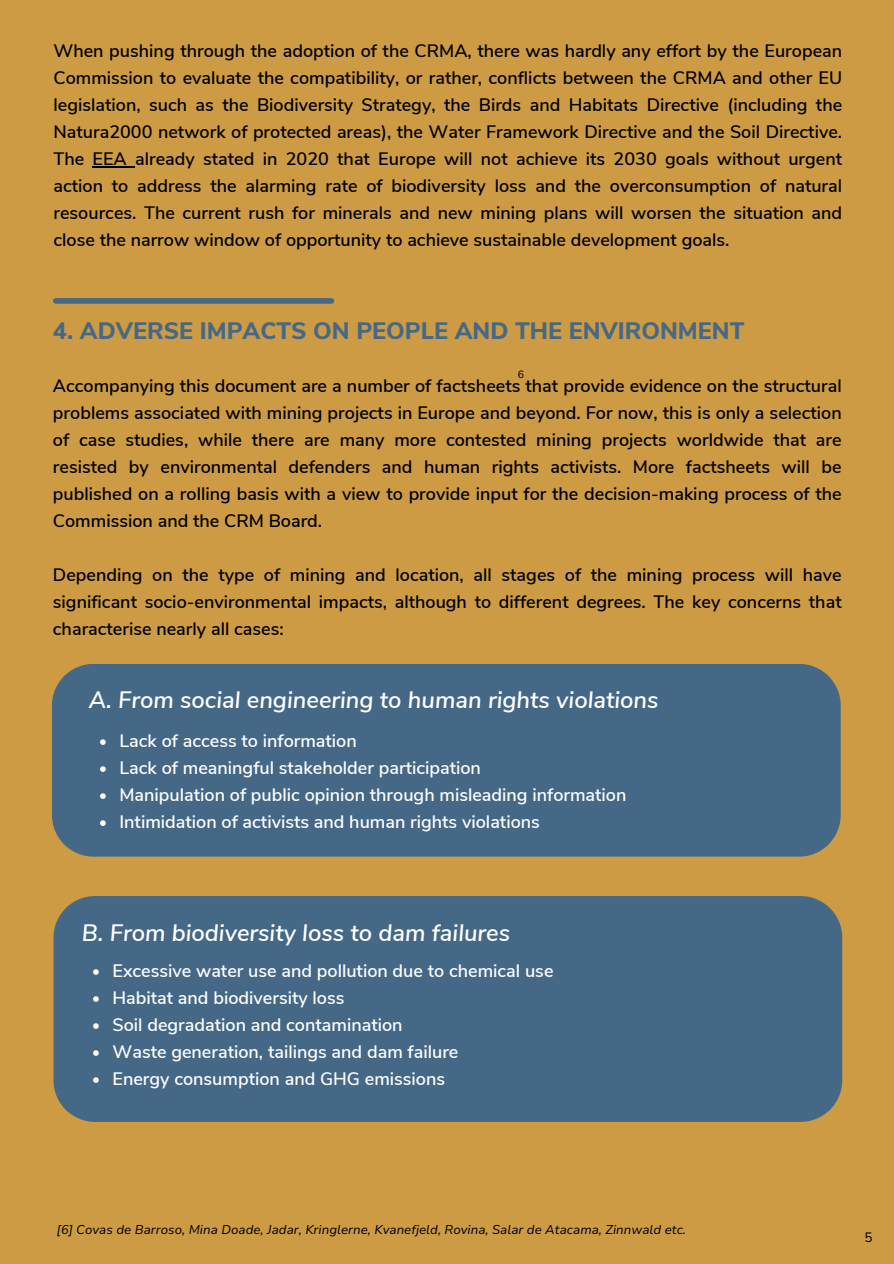
<style>
.page{position:relative;width:894px;height:1264px;background:#fff}
.page>*{position:absolute;margin:0;border:0;box-sizing:border-box;transform-origin:0 0}
.t1{font:italic 600 23.7px "Nunito Sans";color:#fff}
.t2{font:800 23.7px "Nunito Sans";color:#456887}
.t3{font:600 18px/27px "Nunito Sans";color:#000;text-align:justify}
.t4{font:600 18px/27px "Nunito Sans";color:#fff}
.t5{font:13.5px "Nunito Sans 10 pt";color:#000}
.t6{font:italic 12.75px "Nunito Sans 10 pt";color:#000}
.t7{font:10.5px "Nunito Sans 10 pt";color:#000}
</style>
<div class="page">
<div style="left:0;top:0;width:893px;height:1263px;background:#cc9b44"></div>
<hr style="left:93px;top:166px;width:42px;height:2px;background:#000">
<div style="left:56px;top:298px;width:275px;height:6px;background:#456887"></div>
<div style="left:52px;top:664px;width:788px;height:192px;background:#456887"></div>
<svg style="left:100px;top:739px;width:6px;height:6px"></svg>
<svg style="left:100px;top:766px;width:6px;height:6px"></svg>
<svg style="left:100px;top:793px;width:6px;height:6px"></svg>
<svg style="left:100px;top:820px;width:6px;height:6px"></svg>
<div style="left:53px;top:896px;width:789px;height:225px;background:#456887"></div>
<svg style="left:93px;top:969px;width:6px;height:5px"></svg>
<svg style="left:93px;top:996px;width:6px;height:5px"></svg>
<svg style="left:93px;top:1023px;width:6px;height:5px"></svg>
<svg style="left:93px;top:1050px;width:6px;height:5px"></svg>
<svg style="left:93px;top:1077px;width:6px;height:5px"></svg>
<p class="t3" style="left:53px;top:38px;width:790px">When pushing through the adoption of the CRMA, there was hardly any effort by the European Commission to evaluate the compatibility, or rather, conflicts between the CRMA and other EU legislation, such as the Biodiversity Strategy, the Birds and Habitats Directive (including the Natura2000 network of protected areas), the Water Framework Directive and the Soil Directive.<br>The EEA already stated in 2020 that Europe will not achieve its 2030 goals without urgent action to address the alarming rate of biodiversity loss and the overconsumption of natural resources. The current rush for minerals and new mining plans will worsen the situation and close the narrow window of opportunity to achieve sustainable development goals.</p>
<h1 class="t2" style="left:53px;top:314px;width:692px">4. ADVERSE IMPACTS ON PEOPLE AND THE ENVIRONMENT</h1>
<p class="t7" style="left:517px;top:367px;width:8px">6</p>
<p class="t3" style="left:53px;top:372px;width:790px">Accompanying this document are a number of factsheets that provide evidence on the structural problems associated with mining projects in Europe and beyond. For now, this is only a selection of case studies, while there are many more contested mining projects worldwide that are resisted by environmental defenders and human rights activists. More factsheets will be published on a rolling basis with a view to provide input for the decision-making process of the Commission and the CRM Board.</p>
<p class="t3" style="left:53px;top:561px;width:790px">Depending on the type of mining and location, all stages of the mining process will have significant socio-environmental impacts, although to different degrees. The key concerns that characterise nearly all cases:</p>
<h1 class="t1" style="left:89px;top:684px;width:571px">A. From social engineering to human rights violations</h1>
<p class="t4" style="left:119px;top:727px;width:508px">Lack of access to information<br>Lack of meaningful stakeholder participation<br>Manipulation of public opinion through misleading information Intimidation of activists and human rights violations</p>
<h1 class="t1" style="left:82px;top:917px;width:430px">B. From biodiversity loss to dam failures</h1>
<p class="t4" style="left:112px;top:957px;width:442px">Excessive water use and pollution due to chemical use Habitat and biodiversity loss<br>Soil degradation and contamination<br>Waste generation, tailings and dam failure<br>Energy consumption and GHG emissions</p>
<p class="t6" style="left:57px;top:1220px;width:630px">[6] Covas de Barroso, Mina Doade, Jadar, Kringlerne, Kvanefjeld, Rovina, Salar de Atacama, Zinnwald etc.</p>
<p class="t5" style="left:864px;top:1227px;width:10px">5</p>
</div>
